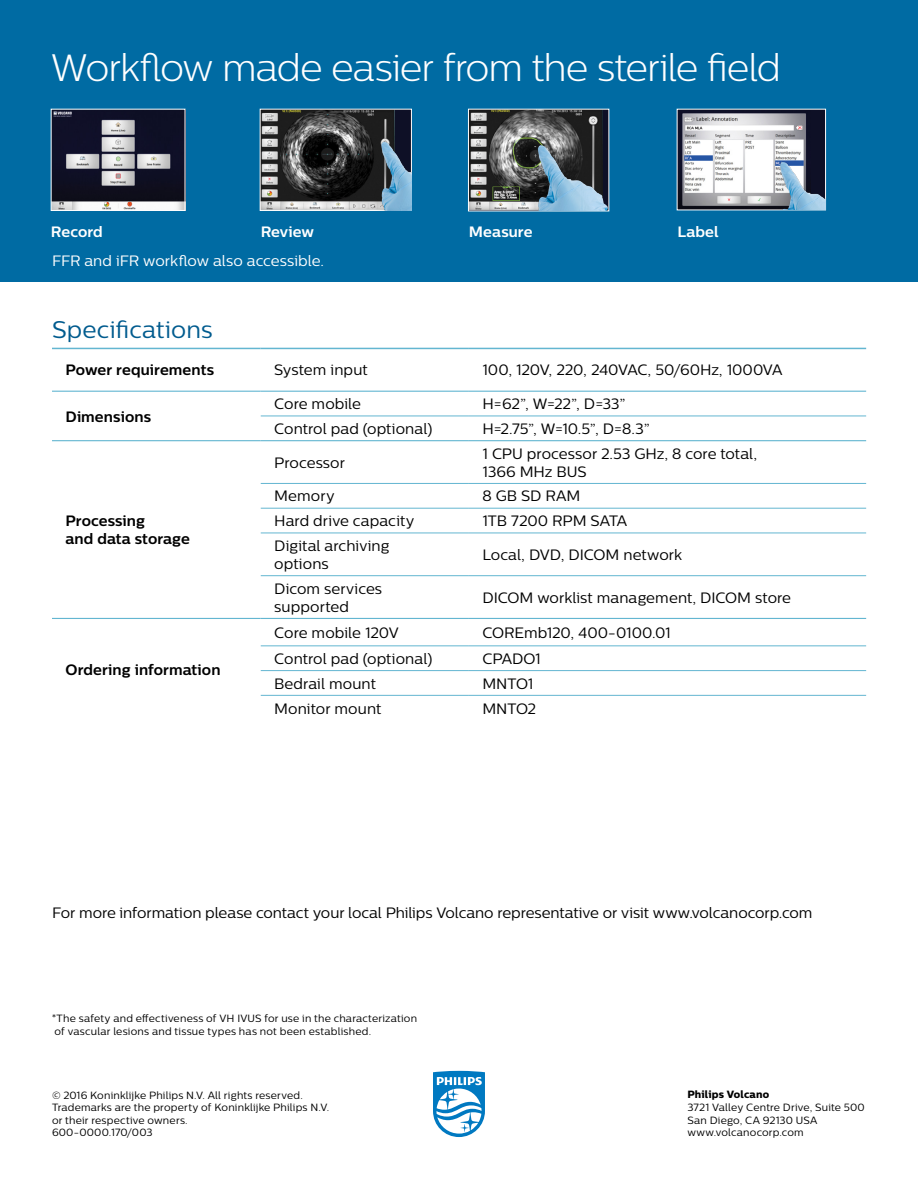
<style>
.page{position:relative;width:918px;height:1188px;background:#fff}
.page>*{position:absolute;margin:0;border:0;box-sizing:border-box;transform-origin:0 0}
.t1{font:300 38.25px "Centrale Sans";letter-spacing:-.03em;color:#fff}
.t2{font:24px "Centrale Sans";letter-spacing:.005em;color:#005b8e}
.t3{font:15px/18px "Centrale Sans";color:#000}
.t4{font:700 15px/18px "Centrale Sans";letter-spacing:.005em;color:#000}
.t5{font:15px "Centrale Sans";color:#fff}
.t6{font:700 15px "Centrale Sans";letter-spacing:.005em;color:#fff}
.t7{font:10.5px/12.6px "Centrale Sans";letter-spacing:.02em;color:#000}
.t8{font:10.5px "Centrale Sans X Bold";letter-spacing:.01em;color:#000}
</style>
<div class="page">
<svg style="left:433px;top:1071px;width:52px;height:66px"></svg>
<hr style="left:52px;top:348px;width:209px;height:1px;background:#63b6d1">
<hr style="left:261px;top:348px;width:208px;height:1px;background:#63b6d1">
<hr style="left:469px;top:348px;width:397px;height:1px;background:#63b6d1">
<hr style="left:52px;top:391px;width:209px;height:1px;background:#63b6d1">
<hr style="left:261px;top:391px;width:208px;height:1px;background:#63b6d1">
<hr style="left:469px;top:391px;width:397px;height:1px;background:#63b6d1">
<hr style="left:261px;top:416px;width:208px;height:1px;background:#63b6d1">
<hr style="left:469px;top:416px;width:397px;height:1px;background:#63b6d1">
<hr style="left:52px;top:440px;width:209px;height:1px;background:#63b6d1">
<hr style="left:261px;top:440px;width:208px;height:1px;background:#63b6d1">
<hr style="left:469px;top:440px;width:397px;height:1px;background:#63b6d1">
<hr style="left:261px;top:483px;width:208px;height:1px;background:#63b6d1">
<hr style="left:469px;top:483px;width:397px;height:1px;background:#63b6d1">
<hr style="left:261px;top:508px;width:208px;height:1px;background:#63b6d1">
<hr style="left:469px;top:508px;width:397px;height:1px;background:#63b6d1">
<hr style="left:261px;top:533px;width:208px;height:1px;background:#63b6d1">
<hr style="left:469px;top:533px;width:397px;height:1px;background:#63b6d1">
<hr style="left:261px;top:575px;width:208px;height:1px;background:#63b6d1">
<hr style="left:469px;top:575px;width:397px;height:1px;background:#63b6d1">
<hr style="left:52px;top:618px;width:209px;height:1px;background:#63b6d1">
<hr style="left:261px;top:618px;width:208px;height:1px;background:#63b6d1">
<hr style="left:469px;top:618px;width:397px;height:1px;background:#63b6d1">
<hr style="left:261px;top:645px;width:208px;height:1px;background:#63b6d1">
<hr style="left:469px;top:645px;width:397px;height:1px;background:#63b6d1">
<hr style="left:261px;top:670px;width:208px;height:1px;background:#63b6d1">
<hr style="left:469px;top:670px;width:397px;height:1px;background:#63b6d1">
<hr style="left:261px;top:695px;width:208px;height:1px;background:#63b6d1">
<hr style="left:469px;top:695px;width:397px;height:1px;background:#63b6d1">
<div style="left:0;top:0;width:918px;height:282px;background:#006ba3"></div>
<img style="left:53px;top:111px;width:130px;height:98px">
<div style="left:51px;top:109px;width:134px;height:102px;border:1px solid #fff"></div>
<img style="left:262px;top:111px;width:132px;height:98px">
<div style="left:260px;top:109px;width:152px;height:102px;border:1px solid #fff"></div>
<img style="left:365px;top:130px;width:47px;height:80px">
<div style="left:677px;top:109px;width:149px;height:101px;background:#0e1026"></div>
<img style="left:679px;top:113px;width:127px;height:95px">
<img style="left:765px;top:151px;width:61px;height:59px">
<img style="left:470px;top:111px;width:132px;height:98px">
<div style="left:468px;top:109px;width:141px;height:102px;border:1px solid #fff"></div>
<img style="left:521px;top:132px;width:88px;height:79px">
<h1 class="t1" style="left:51px;top:46px;width:732px">Workflow made easier from the sterile field</h1>
<p class="t6" style="left:51px;top:222px;width:53px">Record</p>
<p class="t6" style="left:261px;top:222px;width:55px">Review</p>
<p class="t6" style="left:469px;top:222px;width:65px">Measure</p>
<p class="t6" style="left:677px;top:222px;width:43px">Label</p>
<p class="t5" style="left:52px;top:252px;width:274px">FFR and iFR workflow also accessible.</p>
<h2 class="t2" style="left:52px;top:316px;width:162px">Specifications</h2>
<p class="t4" style="left:66px;top:361px;width:150px">Power requirements</p>
<p class="t3" style="left:274px;top:361px;width:95px">System input</p>
<p class="t3" style="left:482px;top:361px;width:302px">100, 120V, 220, 240VAC, 50/60Hz, 1000VA</p>
<p class="t4" style="left:66px;top:407px;width:87px">Dimensions</p>
<p class="t3" style="left:274px;top:395px;width:88px">Core mobile</p>
<p class="t3" style="left:482px;top:395px;width:145px">H=62”, W=22”, D=33”</p>
<p class="t3" style="left:274px;top:419px;width:160px">Control pad (optional)</p>
<p class="t3" style="left:482px;top:419px;width:169px">H=2.75”, W=10.5”, D=8.3”</p>
<p class="t4" style="left:66px;top:512px;width:126px">Processing<br>and data storage</p>
<p class="t4" style="left:66px;top:661px;width:157px">Ordering information</p>
<p class="t3" style="left:274px;top:453px;width:72px">Processor</p>
<p class="t3" style="left:482px;top:444px;width:276px">1 CPU processor 2.53 GHz, 8 core total,<br>1366 MHz BUS</p>
<p class="t3" style="left:274px;top:487px;width:62px">Memory</p>
<p class="t3" style="left:482px;top:487px;width:100px">8 GB SD RAM</p>
<p class="t3" style="left:274px;top:512px;width:142px">Hard drive capacity</p>
<p class="t3" style="left:482px;top:512px;width:146px">1TB 7200 RPM SATA</p>
<p class="t3" style="left:274px;top:536px;width:117px">Digital archiving options</p>
<p class="t3" style="left:482px;top:545px;width:201px">Local, DVD, DICOM network</p>
<p class="t3" style="left:274px;top:579px;width:109px">Dicom services supported</p>
<p class="t3" style="left:482px;top:588px;width:310px">DICOM worklist management, DICOM store</p>
<p class="t3" style="left:274px;top:623px;width:126px">Core mobile 120V</p>
<p class="t3" style="left:482px;top:623px;width:190px">COREmb120, 400-0100.01</p>
<p class="t3" style="left:274px;top:649px;width:160px">Control pad (optional)</p>
<p class="t3" style="left:482px;top:649px;width:60px">CPADO1</p>
<p class="t3" style="left:274px;top:674px;width:103px">Bedrail mount</p>
<p class="t3" style="left:482px;top:674px;width:52px">MNTO1</p>
<p class="t3" style="left:274px;top:699px;width:109px">Monitor mount</p>
<p class="t3" style="left:482px;top:699px;width:55px">MNTO2</p>
<p class="t3" style="left:52px;top:903px;width:762px">For more information please contact your local Philips Volcano representative or visit www.volcanocorp.com</p>
<p class="t7" style="left:52px;top:1012px;width:367px">*The safety and effectiveness of VH IVUS for use in the characterization of vascular lesions and tissue types has not been established.</p>
<p class="t7" style="left:52px;top:1088px;width:279px">© 2016 Koninklijke Philips N.V. All rights reserved.<br>Trademarks are the property of Koninklijke Philips N.V. or their respective owners.<br>600-0000.170/003</p>
<p class="t8" style="left:687px;top:1088px;width:83px">Philips Volcano</p>
<p class="t7" style="left:687px;top:1101px;width:179px">3721 Valley Centre Drive, Suite 500<br>San Diego, CA 92130 USA www.volcanocorp.com</p>
</div>
